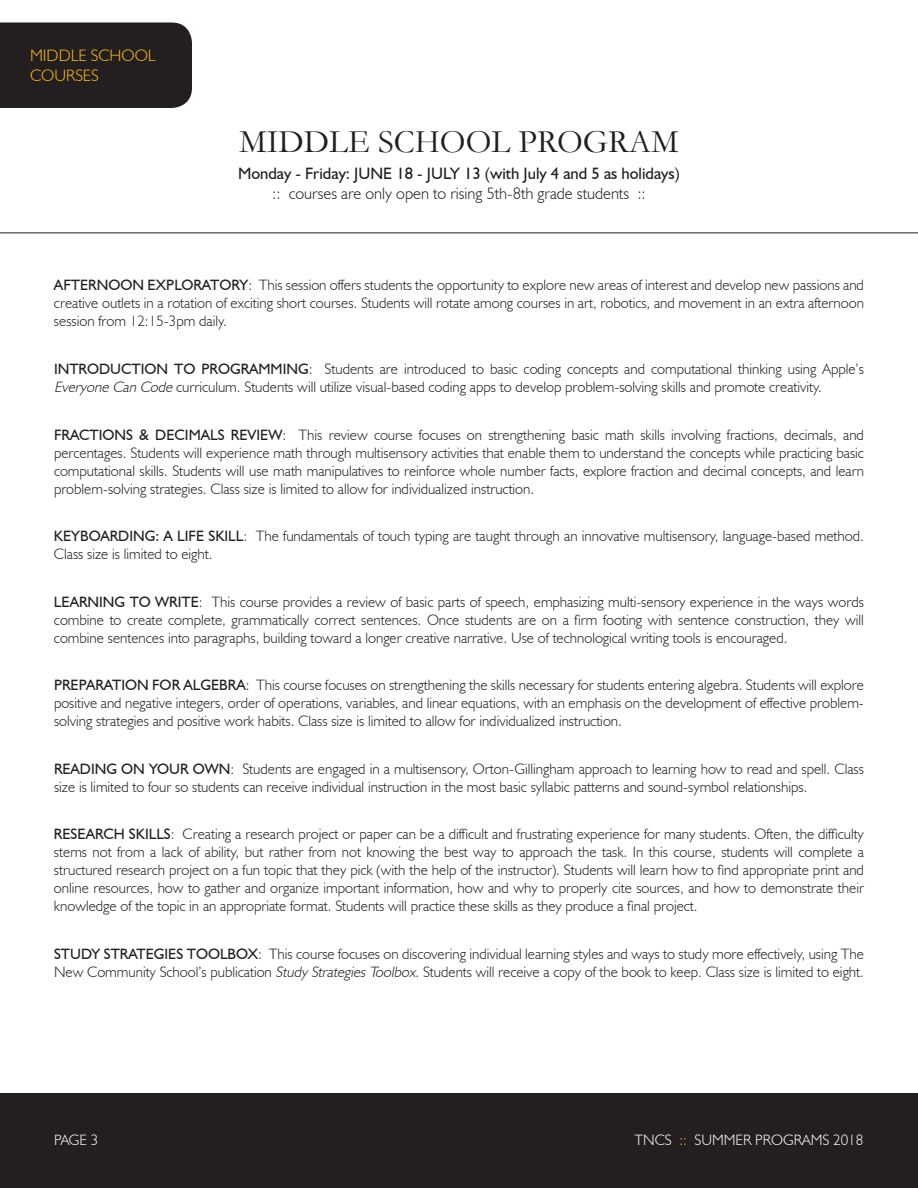
<style>
.page{position:relative;width:918px;height:1188px;background:#fff}
.page>*{position:absolute;margin:0;border:0;box-sizing:border-box;transform-origin:0 0}
.t1{font:33px "Garamond";color:#231f20}
.t2{font:16.5px "Humanist 521 BT";color:#231f20}
.t3{font:300 16.5px "Humanist 521 BT";color:#231f20}
.t4{font:300 16.5px "Humanist 521 BT";color:#fcb814}
.t5{font:300 15px/18px "Humanist 521 BT";color:#231f20;text-align:justify}
.t6{font:300 15px "Humanist 521 BT";color:#fff}
.s1{font-weight:400}
.s2{font-style:italic}
.s3{color:#fcb814}
</style>
<div class="page">
<div style="left:0;top:22px;width:192px;height:86px;background:#231f20"></div>
<hr style="left:0;top:232px;width:918px;height:1px;background:#231f20">
<div style="left:0;top:1094px;width:918px;height:94px;background:#231f20"></div>
<p class="t4" style="left:30px;top:46px;width:127px">MIDDLE SCHOOL</p>
<p class="t4" style="left:30px;top:65px;width:70px">COURSES</p>
<p class="t1" style="left:239px;top:122px;width:441px">MIDDLE SCHOOL PROGRAM</p>
<p class="t2" style="left:238px;top:163px;width:443px">Monday - Friday: JUNE 18 - JULY 13 (with July 4 and 5 as holidays)</p>
<p class="t3" style="left:272px;top:183px;width:375px">:: courses are only open to rising 5th-8th grade students ::</p>
<p class="t5" style="left:54px;top:276px;width:811px"><span class="s1">AFTERNOON EXPLORATORY</span>: This session offers students the opportunity to explore new areas of interest and develop new passions and creative outlets in a rotation of exciting short courses. Students will rotate among courses in art, robotics, and movement in an extra afternoon session from 12:15-3pm daily.</p>
<p class="t5" style="left:54px;top:360px;width:811px"><span class="s1">INTRODUCTION TO PROGRAMMING</span>: Students are introduced to basic coding concepts and computational thinking using Apple’s<br><span class="s2">Everyone Can Code</span> curriculum. Students will utilize visual-based coding apps to develop problem-solving skills and promote creativity.</p>
<p class="t5" style="left:54px;top:425px;width:812px"><span class="s1">FRACTIONS &amp; DECIMALS REVIEW</span>: This review course focuses on strengthening basic math skills involving fractions, decimals, and percentages. Students will experience math through multisensory activities that enable them to understand the concepts while practicing basic computational skills. Students will use math manipulatives to reinforce whole number facts, explore fraction and decimal concepts, and learn problem-solving strategies. Class size is limited to allow for individualized instruction.</p>
<p class="t5" style="left:54px;top:527px;width:812px"><span class="s1">KEYBOARDING: A LIFE SKILL</span>: The fundamentals of touch typing are taught through an innovative multisensory, language-based method.<br>Class size is limited to eight.</p>
<p class="t5" style="left:54px;top:592px;width:812px"><span class="s1">LEARNING TO WRITE</span>: This course provides a review of basic parts of speech, emphasizing multi-sensory experience in the ways words combine to create complete, grammatically correct sentences. Once students are on a firm footing with sentence construction, they will combine sentences into paragraphs, building toward a longer creative narrative. Use of technological writing tools is encouraged.</p>
<p class="t5" style="left:54px;top:676px;width:812px"><span class="s1">PREPARATION FOR ALGEBRA</span>: This course focuses on strengthening the skills necessary for students entering algebra. Students will explore positive and negative integers, order of operations, variables, and linear equations, with an emphasis on the development of effective problem&shy;solving strategies and positive work habits. Class size is limited to allow for individualized instruction.</p>
<p class="t5" style="left:54px;top:759px;width:811px"><span class="s1">READING ON YOUR OWN</span>: Students are engaged in a multisensory, Orton-Gillingham approach to learning how to read and spell. Class size is limited to four so students can receive individual instruction in the most basic syllabic patterns and sound-symbol relationships.</p>
<p class="t5" style="left:54px;top:825px;width:812px"><span class="s1">RESEARCH SKILLS</span>: Creating a research project or paper can be a difficult and frustrating experience for many students. Often, the difficulty stems not from a lack of ability, but rather from not knowing the best way to approach the task. In this course, students will complete a structured research project on a fun topic that they pick (with the help of the instructor). Students will learn how to find appropriate print and online resources, how to gather and organize important information, how and why to properly cite sources, and how to demonstrate their knowledge of the topic in an appropriate format. Students will practice these skills as they produce a final project.</p>
<p class="t5" style="left:54px;top:944px;width:812px"><span class="s1">STUDY STRATEGIES TOOLBOX</span>: This course focuses on discovering individual learning styles and ways to study more effectively, using The<br>New Community School’s publication <span class="s2">Study StrategiesToolbox</span>. Students will receive a copy of the book to keep. Class size is limited to eight.</p>
<p class="t6" style="left:54px;top:1131px;width:46px">PAGE 3</p>
<p class="t6" style="left:634px;top:1131px;width:230px">TNCS <span class="s3">::</span> SUMMER PROGRAMS 2018</p>
</div>
